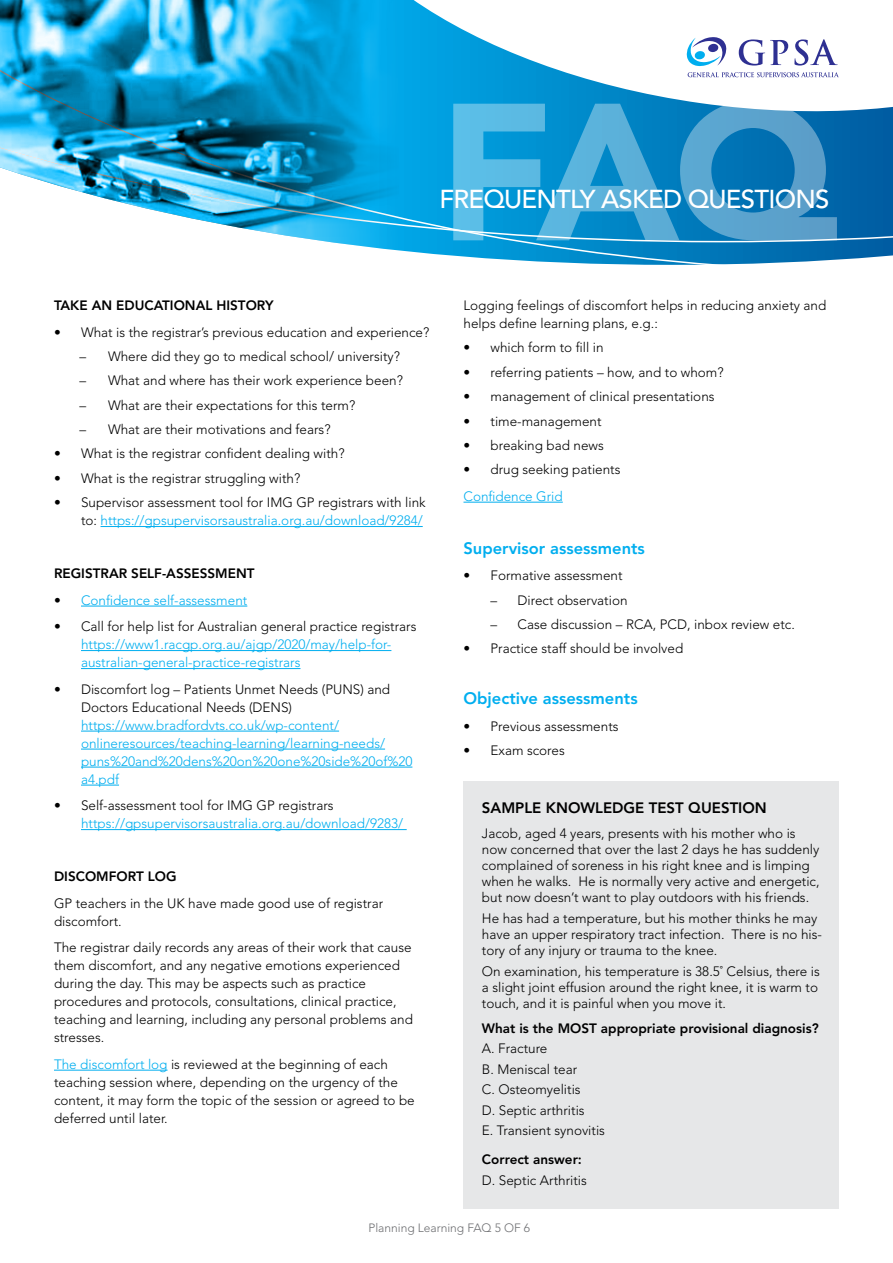
<style>
.page{position:relative;width:893px;height:1263px;background:#fff}
.page>*{position:absolute;margin:0;border:0;box-sizing:border-box;transform-origin:0 0}
.t1{font:900 192.9px "Avenir LT Std";color:#fff}
.t2{font:500 25.8px "Avenir LT Std";letter-spacing:-.03em;color:#fff}
.t3{font:800 16.5px "Avenir LT Std";color:#00aeef}
.t4{font:800 15px "Avenir LT Std";color:#000}
.t5{font:300 13.5px/18px "Avenir LT Std";color:#000}
.t6{font:300 13.5px/18px "Avenir LT Std";color:#00aeef}
.t7{font:800 13.5px "Avenir LT Std";color:#000}
.t8{font:300 12px "Avenir LT Std";color:#6d6e71}
.s1{color:#00aeef}
.s2{color:#000}
</style>
<div class="page">
<svg style="left:400px;top:136px;width:493px;height:129px;background:#0c87c5"></svg>
<svg style="left:400px;top:0;width:493px;height:136px"></svg>
<svg style="left:687px;top:37px;width:39px;height:29px"></svg>
<svg style="left:688px;top:72px;width:151px;height:5px"></svg>
<svg style="left:739px;top:39px;width:49px;height:27px"></svg>
<svg style="left:794px;top:39px;width:44px;height:27px"></svg>
<img style="left:0;top:0;width:400px;height:251px">
<div style="left:463px;top:781px;width:376px;height:428px;background:#e6e7e8"></div>
<hr style="left:101px;top:526px;width:322px;height:1px;background:#00aeef">
<hr style="left:81px;top:606px;width:166px;height:1px;background:#00aeef">
<hr style="left:81px;top:650px;width:310px;height:1px;background:#00aeef">
<hr style="left:81px;top:668px;width:219px;height:1px;background:#00aeef">
<hr style="left:81px;top:731px;width:258px;height:1px;background:#00aeef">
<hr style="left:81px;top:749px;width:304px;height:1px;background:#00aeef">
<hr style="left:81px;top:767px;width:331px;height:1px;background:#00aeef">
<hr style="left:81px;top:785px;width:38px;height:1px;background:#00aeef">
<hr style="left:81px;top:829px;width:326px;height:1px;background:#00aeef">
<hr style="left:54px;top:1070px;width:114px;height:1px;background:#00aeef">
<hr style="left:463px;top:502px;width:100px;height:1px;background:#00aeef">
<h1 class="t1" style="left:438px;top:56px;width:401px">FAQ</h1>
<h2 class="t2" style="left:439px;top:184px;width:391px">FREQUENTLY ASKED QUESTIONS</h2>
<p class="t7" style="left:54px;top:297px;width:221px">TAKE AN EDUCATIONAL HISTORY</p>
<p class="t5" style="left:54px;top:323px;width:377px">• What is the registrar’s previous education and experience?</p>
<p class="t5" style="left:80px;top:347px;width:322px">– Where did they go to medical school/ university?</p>
<p class="t5" style="left:80px;top:372px;width:325px">– What and where has their work experience been?</p>
<p class="t5" style="left:80px;top:396px;width:277px">– What are their expectations for this term?</p>
<p class="t5" style="left:80px;top:420px;width:253px">– What are their motivations and fears?</p>
<p class="t5" style="left:54px;top:445px;width:292px">• What is the registrar confident dealing with?</p>
<p class="t5" style="left:54px;top:469px;width:248px">• What is the registrar struggling with?</p>
<p class="t5" style="left:54px;top:494px;width:373px;text-align:right">• Supervisor assessment tool for IMG GP registrars with link to: <span class="s1">https://gpsupervisorsaustralia.org.au/download/9284/</span></p>
<p class="t7" style="left:54px;top:565px;width:202px">REGISTRAR SELF-ASSESSMENT</p>
<p class="t6" style="left:54px;top:591px;width:195px"><span class="s2">•</span> Confidence self-assessment</p>
<p class="t5" style="left:54px;top:618px;width:364px">• Call for help list for Australian general practice registrars</p>
<p class="t6" style="left:81px;top:636px;width:312px">https://www1.racgp.org.au/ajgp/2020/may/help-for&shy;australian-general-practice-registrars</p>
<p class="t5" style="left:81px;top:680px;width:311px;text-indent:-27px">• Discomfort log – Patients Unmet Needs (PUNS) and<br>Doctors Educational Needs (DENS)</p>
<p class="t6" style="left:81px;top:716px;width:333px">https://www.bradfordvts.co.uk/wp-content/ onlineresources/teaching-learning/learning-needs/ puns%20and%20dens%20on%20one%20side%20of%20 a4.pdf</p>
<p class="t5" style="left:54px;top:797px;width:281px">• Self-assessment tool for IMG GP registrars</p>
<p class="t6" style="left:81px;top:815px;width:324px">https://gpsupervisorsaustralia.org.au/download/9283/</p>
<p class="t7" style="left:54px;top:868px;width:124px">DISCOMFORT LOG</p>
<p class="t5" style="left:54px;top:894px;width:331px">GP teachers in the UK have made good use of registrar discomfort.</p>
<p class="t5" style="left:54px;top:939px;width:360px">The registrar daily records any areas of their work that cause them discomfort, and any negative emotions experienced during the day. This may be aspects such as practice procedures and protocols, consultations, clinical practice, teaching and learning, including any personal problems and stresses.</p>
<p class="t5" style="left:54px;top:1055px;width:362px"><span class="s1">The discomfort log</span> is reviewed at the beginning of each teaching session where, depending on the urgency of the content, it may form the topic of the session or agreed to be deferred until later.</p>
<p class="t5" style="left:463px;top:296px;width:364px">Logging feelings of discomfort helps in reducing anxiety and helps define learning plans, e.g.:</p>
<p class="t5" style="left:463px;top:339px;width:142px">• which form to fill in</p>
<p class="t5" style="left:463px;top:363px;width:262px">• referring patients – how, and to whom?</p>
<p class="t5" style="left:463px;top:388px;width:253px">• management of clinical presentations</p>
<p class="t5" style="left:463px;top:412px;width:140px">• time-management</p>
<p class="t5" style="left:463px;top:436px;width:142px">• breaking bad news</p>
<p class="t5" style="left:463px;top:461px;width:159px">• drug seeking patients</p>
<p class="t6" style="left:463px;top:487px;width:101px">Confidence Grid</p>
<p class="t3" style="left:463px;top:538px;width:183px">Supervisor assessments</p>
<p class="t5" style="left:463px;top:567px;width:161px">• Formative assessment</p>
<p class="t5" style="left:490px;top:591px;width:139px">– Direct observation</p>
<p class="t5" style="left:490px;top:615px;width:306px">– Case discussion – RCA, PCD, inbox review etc.</p>
<p class="t5" style="left:463px;top:640px;width:221px">• Practice staff should be involved</p>
<p class="t3" style="left:463px;top:689px;width:176px">Objective assessments</p>
<p class="t5" style="left:463px;top:717px;width:157px">• Previous assessments</p>
<p class="t5" style="left:463px;top:742px;width:103px">• Exam scores</p>
<p class="t4" style="left:482px;top:799px;width:286px">SAMPLE KNOWLEDGE TEST QUESTION</p>
<p class="t5" style="left:482px;top:825px;width:339px;line-height:16.2px">Jacob, aged 4 years, presents with his mother who is now concerned that over the last 2 days he has suddenly complained of soreness in his right knee and is limping when he walks. He is normally very active and energetic, but now doesn’t want to play outdoors with his friends.</p>
<p class="t5" style="left:482px;top:910px;width:342px;line-height:16.2px">He has had a temperature, but his mother thinks he may have an upper respiratory tract infection. There is no his&shy;tory of any injury or trauma to the knee.</p>
<p class="t5" style="left:482px;top:963px;width:339px;line-height:16.2px">On examination, his temperature is 38.5˚ Celsius, there is a slight joint effusion around the right knee, it is warm to touch, and it is painful when you move it.</p>
<p class="t7" style="left:482px;top:1020px;width:338px">What is the MOST appropriate provisional diagnosis?</p>
<p class="t5" style="left:482px;top:1038px;width:125px;line-height:20.4px">A. Fracture<br>B. Meniscal tear<br>C. Osteomyelitis<br>D. Septic arthritis<br>E. Transient synovitis</p>
<p class="t7" style="left:482px;top:1151px;width:101px">Correct answer:</p>
<p class="t5" style="left:482px;top:1171px;width:106px">D. Septic Arthritis</p>
<p class="t8" style="left:368px;top:1220px;width:163px">Planning Learning FAQ 5 OF 6</p>
</div>
